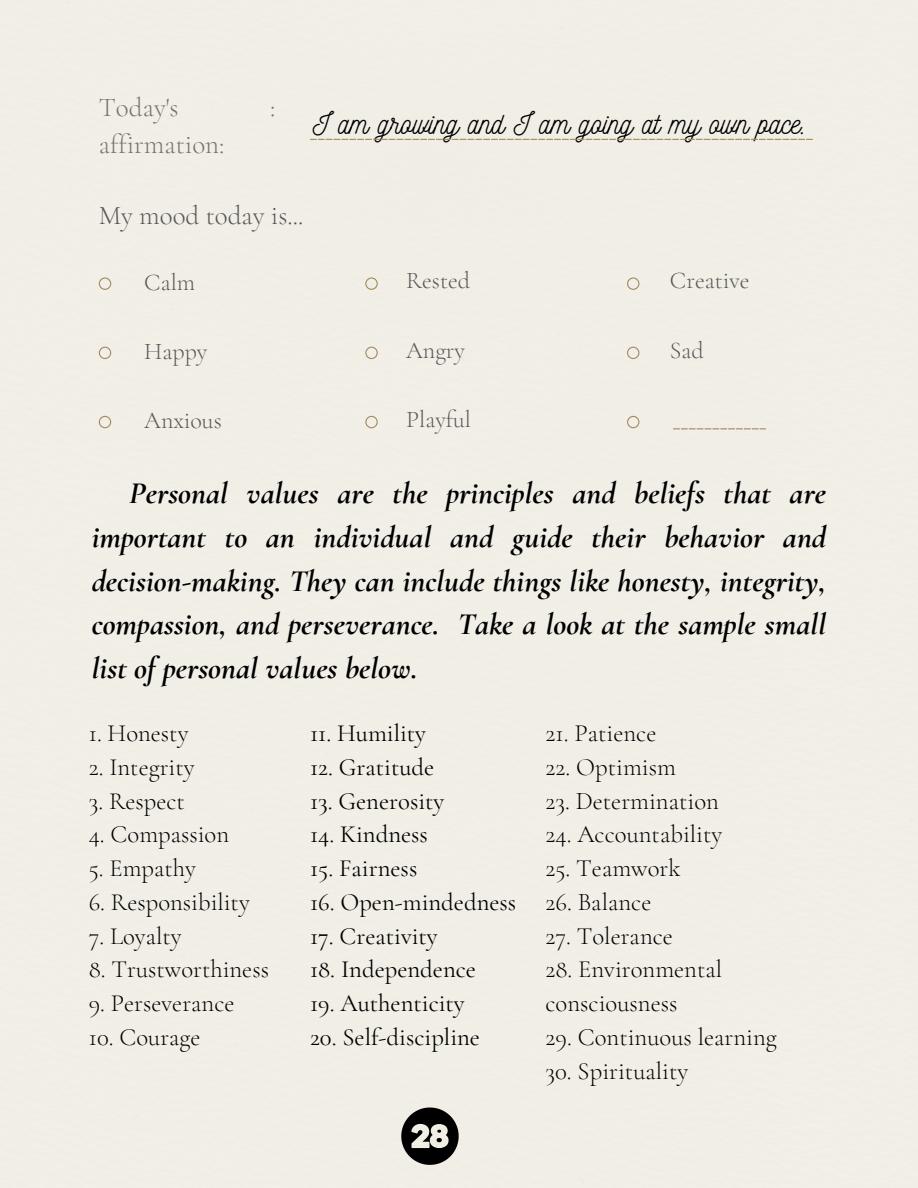
<style>
.page{position:relative;width:918px;height:1188px;background:#fff}
.page>*{position:absolute;margin:0;border:0;box-sizing:border-box;transform-origin:0 0}
.t1{font:italic 700 31.5px/43.8px "Cormorant Garamond";color:#000;text-align:justify}
.t2{font:30px "Nickainley";color:#000}
.t3{font:300 27px "Cormorant Garamond";color:#737373}
.t4{font:300 27px "Cormorant Garamond";color:#575757}
.t5{font:300 24.75px/33.8px "Cormorant Garamond";color:#000}
.t6{font:24.75px "Cormorant Garamond";color:#000}
.t7{font:300 24px "Cormorant Garamond";color:#575757}
</style>
<div class="page">
<svg style="left:673px;top:428px;width:93px;height:1px"></svg>
<svg style="left:99px;top:277px;width:12px;height:13px"></svg>
<svg style="left:365px;top:277px;width:13px;height:13px"></svg>
<svg style="left:627px;top:277px;width:12px;height:13px"></svg>
<svg style="left:99px;top:347px;width:12px;height:12px"></svg>
<svg style="left:365px;top:347px;width:13px;height:12px"></svg>
<svg style="left:627px;top:347px;width:12px;height:12px"></svg>
<svg style="left:99px;top:416px;width:12px;height:12px"></svg>
<svg style="left:365px;top:416px;width:13px;height:12px"></svg>
<svg style="left:627px;top:416px;width:12px;height:12px"></svg>
<svg style="left:310px;top:139px;width:503px;height:1px"></svg>
<svg style="left:401px;top:1108px;width:58px;height:57px"></svg>
<p class="t3" style="left:99px;top:91px;width:81px">Today's</p>
<p class="t3" style="left:99px;top:128px;width:127px">affirmation:</p>
<p class="t3" style="left:270px;top:91px;width:7px">:</p>
<p class="t2" style="left:313px;top:104px;width:497px">I am growing and I am going at my own pace.</p>
<p class="t4" style="left:99px;top:199px;width:206px">My mood today is...</p>
<p class="t7" style="left:144px;top:268px;width:52px">Calm</p>
<p class="t7" style="left:406px;top:266px;width:65px">Rested</p>
<p class="t7" style="left:670px;top:266px;width:81px">Creative</p>
<p class="t7" style="left:144px;top:337px;width:65px">Happy</p>
<p class="t7" style="left:406px;top:335px;width:60px">Angry</p>
<p class="t7" style="left:670px;top:335px;width:36px">Sad</p>
<p class="t7" style="left:144px;top:406px;width:79px">Anxious</p>
<p class="t7" style="left:406px;top:405px;width:66px">Playful</p>
<p class="t1" style="left:92px;top:471px;width:736px;text-indent:37px">Personal values are the principles and beliefs that are important to an individual and guide their behavior and decision-making. They can include things like honesty, integrity, compassion, and perseverance. Take a look at the sample small list of personal values below.</p>
<p class="t5" style="left:89px;top:716px;width:101px">1. Honesty</p>
<p class="t5" style="left:89px;top:750px;width:107px">2. Integrity</p>
<p class="t5" style="left:89px;top:784px;width:98px">3. Respect</p>
<p class="t5" style="left:89px;top:818px;width:142px">4. Compassion</p>
<p class="t5" style="left:89px;top:851px;width:109px">5. Empathy</p>
<p class="t5" style="left:89px;top:885px;width:163px">6. Responsibility</p>
<p class="t5" style="left:89px;top:919px;width:94px">7. Loyalty</p>
<p class="t5" style="left:89px;top:953px;width:182px">8. Trustworthiness</p>
<p class="t5" style="left:89px;top:986px;width:147px">9. Perseverance</p>
<p class="t5" style="left:89px;top:1020px;width:113px">10. Courage</p>
<p class="t6" style="left:310px;top:718px;width:117px">11. Humility</p>
<p class="t6" style="left:310px;top:752px;width:126px">12. Gratitude</p>
<p class="t6" style="left:310px;top:786px;width:136px">13. Generosity</p>
<p class="t6" style="left:310px;top:819px;width:119px">14. Kindness</p>
<p class="t6" style="left:310px;top:853px;width:109px">15. Fairness</p>
<p class="t6" style="left:310px;top:887px;width:208px">16. Open-mindedness</p>
<p class="t6" style="left:310px;top:921px;width:129px">17. Creativity</p>
<p class="t6" style="left:310px;top:954px;width:168px">18. Independence</p>
<p class="t6" style="left:310px;top:988px;width:156px">19. Authenticity</p>
<p class="t6" style="left:310px;top:1022px;width:171px">20. Self-discipline</p>
<p class="t5" style="left:546px;top:716px;width:112px">21. Patience</p>
<p class="t5" style="left:546px;top:750px;width:132px">22. Optimism</p>
<p class="t5" style="left:546px;top:784px;width:175px">23. Determination</p>
<p class="t5" style="left:546px;top:818px;width:178px">24. Accountability</p>
<p class="t5" style="left:546px;top:851px;width:137px">25. Teamwork</p>
<p class="t5" style="left:546px;top:885px;width:107px">26. Balance</p>
<p class="t5" style="left:546px;top:919px;width:129px">27. Tolerance</p>
<p class="t5" style="left:546px;top:953px;width:178px">28. Environmental consciousness</p>
<p class="t5" style="left:546px;top:1020px;width:233px">29. Continuous learning</p>
<p class="t5" style="left:546px;top:1054px;width:144px">30. Spirituality</p>
</div>
